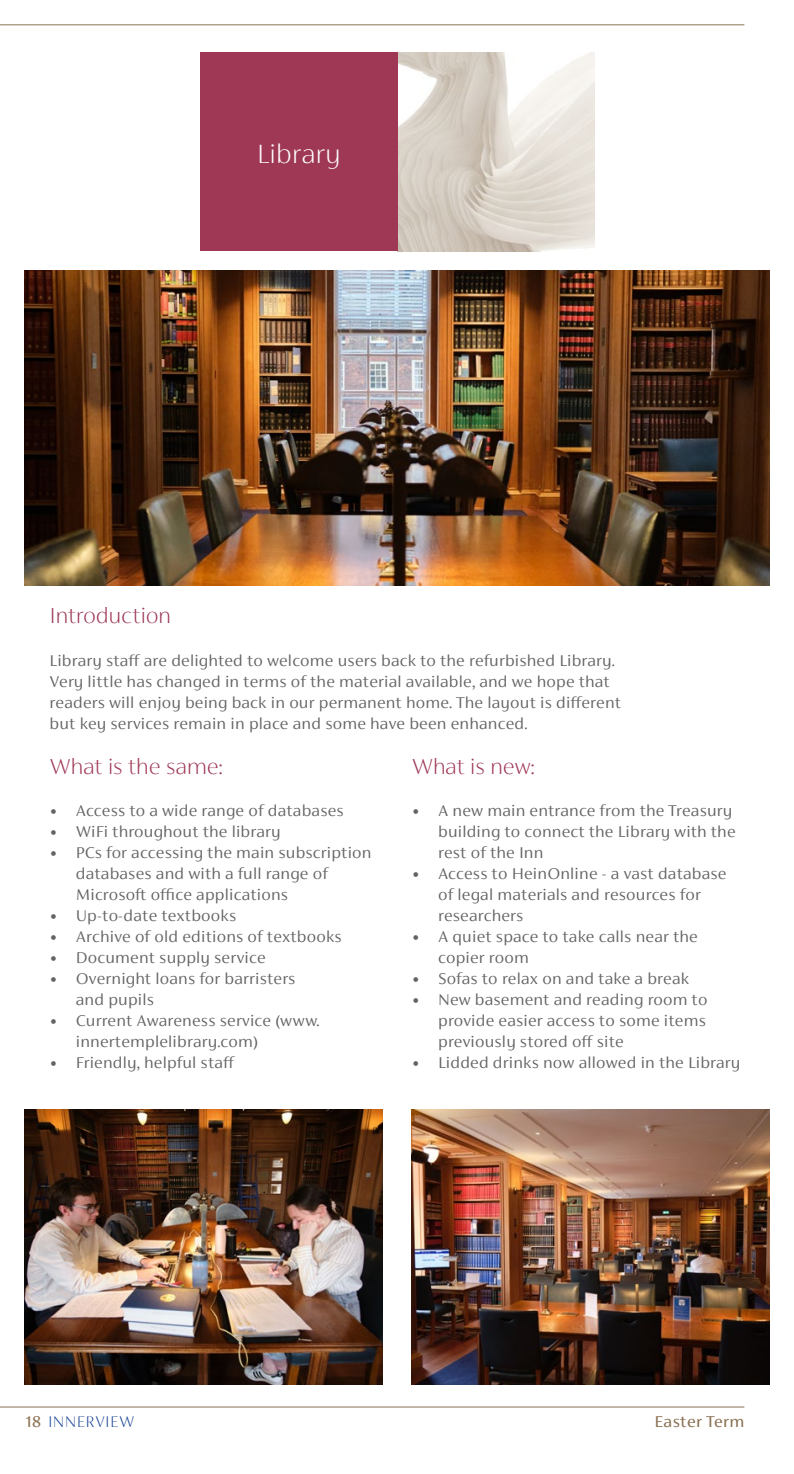
<style>
.page{position:relative;width:794px;height:1474px;background:#fff}
.page>*{position:absolute;margin:0;border:0;box-sizing:border-box;transform-origin:0 0}
.t1{font:100 29.93px "FS Siena";letter-spacing:-.005em;color:#fff}
.Text_first_para_9_12{font:100 24.5px "FS Siena";letter-spacing:-.015em;color:#9e3855}
.Text_first_para_9_12-2{font:300 17.5px/21px "FS Siena";letter-spacing:.01em;color:#646363}
.t2{font:100 17.5px "FS Siena";letter-spacing:.02em;color:#164194}
.t3{font:17.5px "FS Siena";letter-spacing:.02em;color:#8b7153}
.s1{font-weight:400;color:#8b7153}
</style>
<div class="page">
<hr style="left:0;top:1406px;width:744px;height:1px;background:#8b7153">
<hr style="left:0;top:24px;width:744px;height:1px;background:#8b7153">
<img style="left:397px;top:52px;width:197px;height:199px">
<div style="left:200px;top:52px;width:197px;height:199px;background:#9e3855"></div>
<img style="left:25px;top:270px;width:744px;height:315px">
<img style="left:25px;top:1109px;width:357px;height:275px">
<img style="left:412px;top:1109px;width:357px;height:275px">
<p class="t1" style="left:257px;top:138px;width:85px">Library</p>
<p class="Text_first_para_9_12" style="left:50px;top:603px;width:123px">Introduction</p>
<p class="Text_first_para_9_12-2" style="left:50px;top:649px;width:573px">Library staff are delighted to welcome users back to the refurbished Library.<br>Very little has changed in terms of the material available, and we hope that readers will enjoy being back in our permanent home. The layout is different but key services remain in place and some have been enhanced.</p>
<p class="Text_first_para_9_12" style="left:50px;top:753px;width:175px">What is the same:</p>
<p class="Text_first_para_9_12-2" style="left:50px;top:799px;width:296px">• Access to a wide range of databases</p>
<p class="Text_first_para_9_12-2" style="left:50px;top:820px;width:232px">• WiFi throughout the library</p>
<p class="Text_first_para_9_12-2" style="left:76px;top:841px;width:297px;text-indent:-26px">• PCs for accessing the main subscription databases and with a full range of<br>Microsoft office applications</p>
<p class="Text_first_para_9_12-2" style="left:50px;top:904px;width:188px">• Up-to-date textbooks</p>
<p class="Text_first_para_9_12-2" style="left:50px;top:925px;width:294px">• Archive of old editions of textbooks</p>
<p class="Text_first_para_9_12-2" style="left:50px;top:946px;width:217px">• Document supply service</p>
<p class="Text_first_para_9_12-2" style="left:76px;top:967px;width:221px;text-indent:-26px">• Overnight loans for barristers and pupils</p>
<p class="Text_first_para_9_12-2" style="left:76px;top:1009px;width:245px;text-indent:-26px">• Current Awareness service (www. innertemplelibrary.com)</p>
<p class="Text_first_para_9_12-2" style="left:50px;top:1051px;width:187px">• Friendly, helpful staff</p>
<p class="Text_first_para_9_12" style="left:412px;top:753px;width:124px">What is new:</p>
<p class="Text_first_para_9_12-2" style="left:438px;top:799px;width:299px;text-indent:-26px">• A new main entrance from the Treasury building to connect the Library with the rest of the Inn</p>
<p class="Text_first_para_9_12-2" style="left:438px;top:862px;width:290px;text-indent:-26px">• Access to HeinOnline - a vast database of legal materials and resources for researchers</p>
<p class="Text_first_para_9_12-2" style="left:438px;top:925px;width:261px;text-indent:-26px">• A quiet space to take calls near the copier room</p>
<p class="Text_first_para_9_12-2" style="left:412px;top:967px;width:279px">• Sofas to relax on and take a break</p>
<p class="Text_first_para_9_12-2" style="left:438px;top:988px;width:271px;text-align:justify;text-indent:-26px">• New basement and reading room to provide easier access to some items previously stored off site</p>
<p class="Text_first_para_9_12-2" style="left:412px;top:1051px;width:330px">• Lidded drinks now allowed in the Library</p>
<p class="t2" style="left:25px;top:1412px;width:110px"><span class="s1">18</span> INNERVIEW</p>
<p class="t3" style="left:654px;top:1412px;width:91px">Easter Term</p>
</div>
